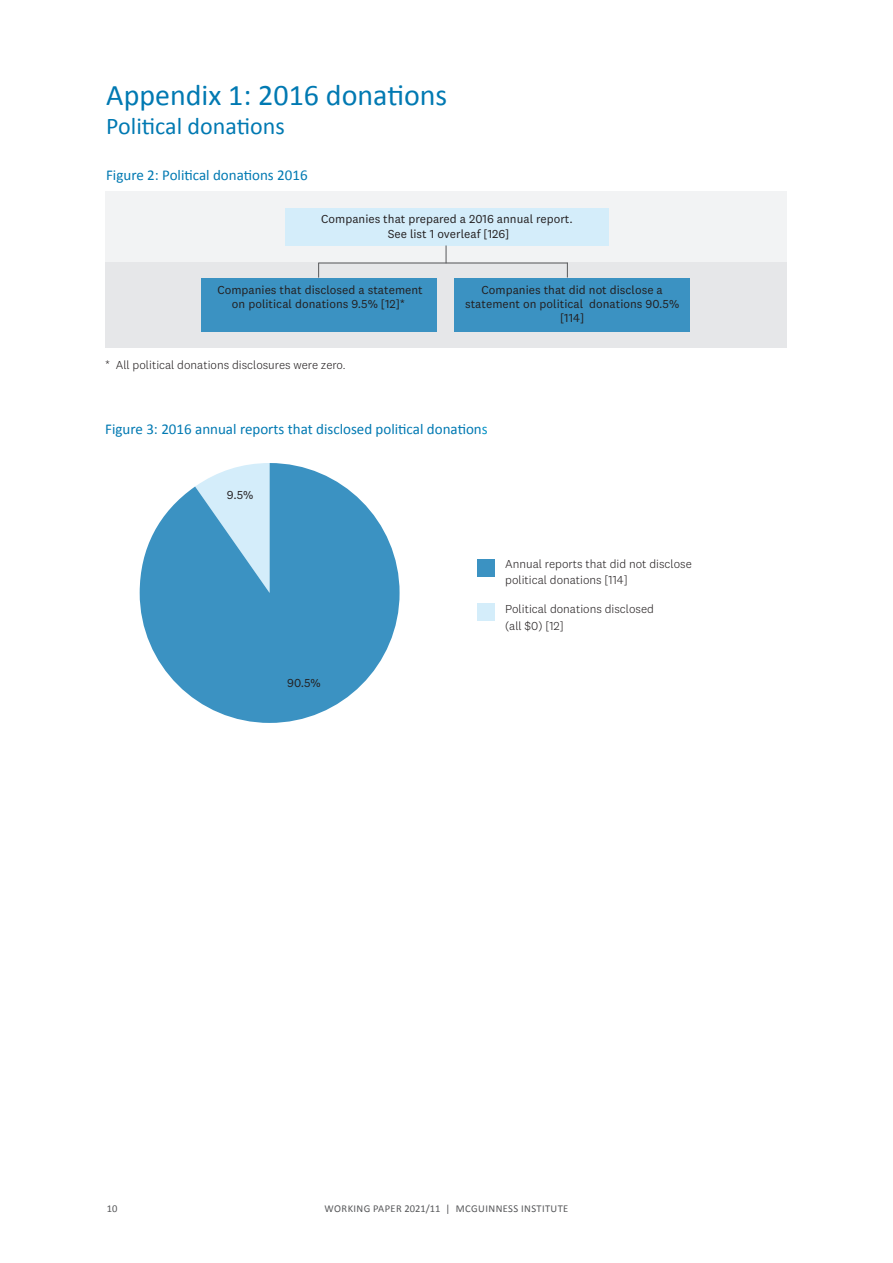
<style>
.page{position:relative;width:893px;height:1263px;background:#fff}
.page>*{position:absolute;margin:0;border:0;box-sizing:border-box;transform-origin:0 0}
.t1{font:30px "Calibri";color:#0079b2}
.t2{font:24px "Calibri";color:#0079b2}
.t3{font:15px "Calibri";color:#0079b2}
.t4{font:12px/14.4px "National 2";color:#231f20;text-align:center}
.t5{font:300 12px/16.5px "National 2";color:#231f20}
.t6{font:10.5px "Calibri";letter-spacing:.04em;color:#57585a}
.s1{color:#0792c5}
</style>
<div class="page">
<div style="left:477px;top:558px;width:18px;height:18px;background:#3b92c2"></div>
<div style="left:477px;top:603px;width:18px;height:18px;background:#d4edfa"></div>
<svg style="left:140px;top:463px;width:260px;height:260px;fill:#3b92c2"></svg>
<div style="left:105px;top:191px;width:682px;height:72px;background:#f2f3f4"></div>
<div style="left:105px;top:263px;width:682px;height:85px;background:#e6e7e9"></div>
<div style="left:285px;top:208px;width:324px;height:37px;background:#d4edfa"></div>
<div style="left:454px;top:279px;width:236px;height:53px;background:#3b92c2"></div>
<div style="left:201px;top:279px;width:235px;height:53px;background:#3b92c2"></div>
<svg style="left:446px;top:245px;width:1px;height:18px"></svg>
<svg style="left:567px;top:264px;width:1px;height:13px"></svg>
<svg style="left:318px;top:263px;width:1px;height:15px"></svg>
<hr style="left:319px;top:263px;width:249px;height:1px;background:#57585a">
<h1 class="t1" style="left:106px;top:75px;width:343px">Appendix 1: 2016 donations</h1>
<h2 class="t2" style="left:106px;top:110px;width:180px">Political donations</h2>
<p class="t3" style="left:106px;top:164px;width:203px">Figure 2: Political donations 2016</p>
<p class="t4" style="left:321px;top:212px;width:253px">Companies that prepared a 2016 annual report.<br>See list 1 overleaf [126]</p>
<p class="t4" style="left:217px;top:282px;width:207px">Companies that disclosed a statement on political donations 9.5% [12]*</p>
<p class="t5" style="left:105px;top:356px;width:242px">* All political donations disclosures were zero.</p>
<p class="t4" style="left:465px;top:282px;width:216px">Companies that did not disclose a statement on political donations 90.5% [114]</p>
<p class="t3" style="left:105px;top:419px;width:384px">Figure 3: 2016 annual reports that disclosed political donation<span class="s1">s</span></p>
<p class="t4" style="left:227px;top:488px;width:28px">9.5%</p>
<p class="t4" style="left:287px;top:675px;width:35px">90.5%</p>
<p class="t5" style="left:505px;top:555px;width:188px">Annual reports that did not disclose political donations [114]</p>
<p class="t5" style="left:505px;top:601px;width:150px">Political donations disclosed (all $0) [12]</p>
<p class="t6" style="left:107px;top:1201px;width:12px">10</p>
<p class="t6" style="left:325px;top:1201px;width:245px">WORKING PAPER 2021/11 | MCGUINNESS INSTITUTE</p>
</div>
